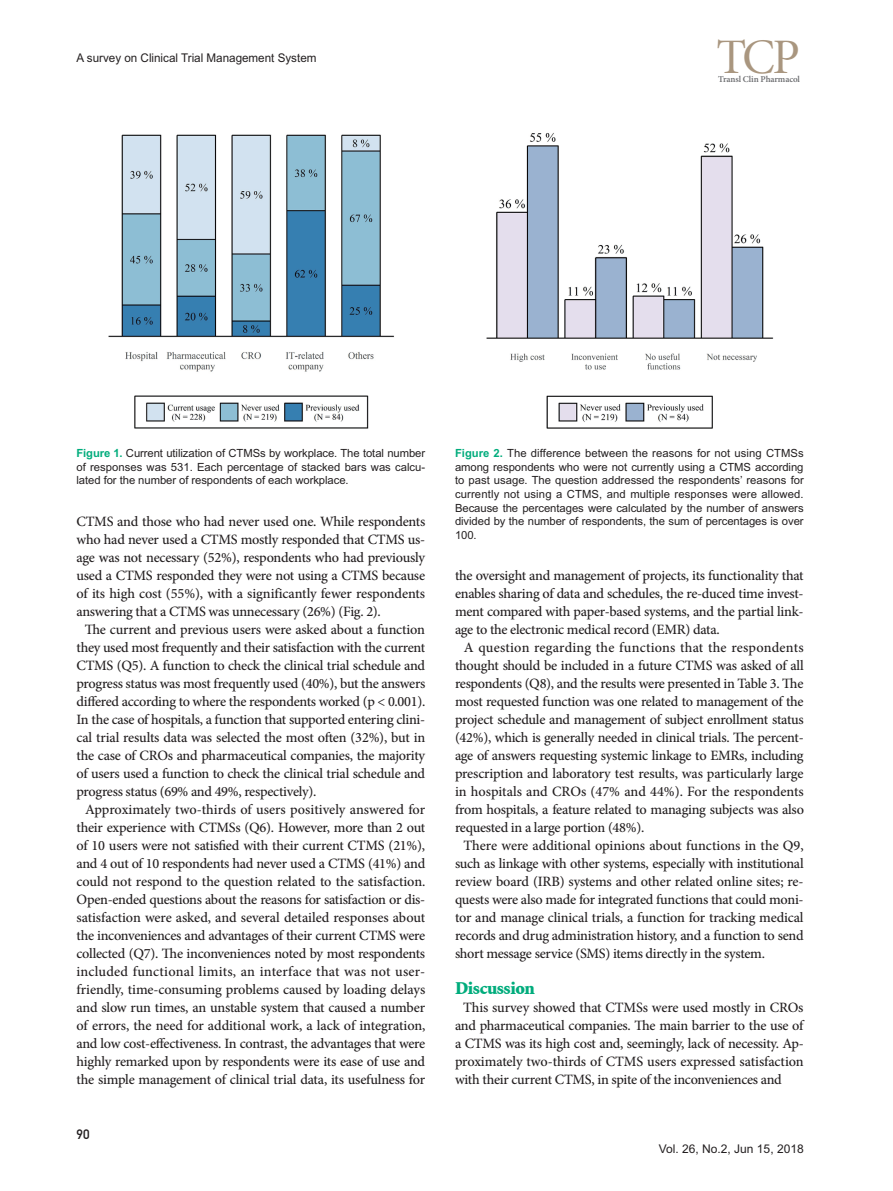
<style>
.page{position:relative;width:893px;height:1191px;background:#fff}
.page>*{position:absolute;margin:0;border:0;box-sizing:border-box;transform-origin:0 0}
.t1{font:49.65px "Minion Pro Subh";color:#a9967f}
.t2{font:900 18px "Minion";letter-spacing:-.02em;color:#00ac7c}
.t3{font:500 14.25px/18px "Minion Pro";letter-spacing:-.02em;color:#231f20;text-align:justify}
.t4{font:500 14.25px "Minion Pro";color:#231f20}
.t5{font:500 14.25px "Minion Pro";letter-spacing:.015em;color:#231f20}
.t6{font:13.5px "DIN 1451 Mittelschrift Regular";color:#231f20}
.t7{font:12px "Arial MT Std";color:#231f20}
.t8{font:11.25px/13.5px "Arial MT Std";letter-spacing:-.005em;color:#231f20;text-align:justify}
.t9{font:600 9px "Minion Pro";letter-spacing:-.01em;color:#6c6d70}
.s1{font-weight:700;color:#00ac7c}
</style>
<div class="page">
<img style="left:108px;top:134px;width:286px;height:295px">
<img style="left:486px;top:133px;width:288px;height:296px">
<p class="t7" style="left:77px;top:51px;width:241px">A survey on Clinical Trial Management System</p>
<h1 class="t1" style="left:716px;top:28px;width:85px">TCP</h1>
<p class="t9" style="left:718px;top:73px;width:83px">Transl Clin Pharmacol</p>
<p class="t8" style="left:77px;top:447px;width:350px"><span class="s1">Figure 1.</span> Current utilization of CTMSs by workplace. The total number of responses was 531. Each percentage of stacked bars was calcu&shy;lated for the number of respondents of each workplace.</p>
<p class="t8" style="left:455px;top:447px;width:350px"><span class="s1">Figure 2.</span> The difference between the reasons for not using CTMSs among respondents who were not currently using a CTMS according to past usage. The question addressed the respondents’ reasons for currently not using a CTMS, and multiple responses were allowed.<br>Because the percentages were calculated by the number of answers divided by the number of respondents, the sum of percentages is over 100.</p>
<p class="t3" style="left:77px;top:512px;width:350px">CTMS and those who had never used one. While respondents</p>
<p class="t3" style="left:77px;top:530px;width:350px">who had never used a CTMS mostly responded that CTMS us-</p>
<p class="t3" style="left:77px;top:548px;width:350px">age was not necessary (52%), respondents who had previously</p>
<p class="t3" style="left:77px;top:566px;width:350px">used a CTMS responded they were not using a CTMS because</p>
<p class="t3" style="left:77px;top:584px;width:350px">of its high cost (55%), with a significantly fewer respondents</p>
<p class="t3" style="left:77px;top:602px;width:306px">answering that a CTMS was unnecessary (26%) (Fig. 2).</p>
<p class="t3" style="left:85px;top:620px;width:342px">The current and previous users were asked about a function</p>
<p class="t3" style="left:77px;top:638px;width:350px">they used most frequently and their satisfaction with the current</p>
<p class="t3" style="left:77px;top:656px;width:350px">CTMS (Q5). A function to check the clinical trial schedule and</p>
<p class="t3" style="left:77px;top:674px;width:350px">progress status was most frequently used (40%), but the answers</p>
<p class="t3" style="left:77px;top:692px;width:350px">differed according to where the respondents worked (p &lt; 0.001).</p>
<p class="t3" style="left:77px;top:710px;width:350px">In the case of hospitals, a function that supported entering clini-</p>
<p class="t3" style="left:77px;top:728px;width:350px">cal trial results data was selected the most often (32%), but in</p>
<p class="t3" style="left:77px;top:746px;width:350px">the case of CROs and pharmaceutical companies, the majority</p>
<p class="t3" style="left:77px;top:764px;width:350px">of users used a function to check the clinical trial schedule and</p>
<p class="t3" style="left:77px;top:782px;width:241px">progress status (69% and 49%, respectively).</p>
<p class="t4" style="left:85px;top:800px;width:341px">Approximately two-thirds of users positively answered for</p>
<p class="t3" style="left:77px;top:818px;width:350px">their experience with CTMSs (Q6). However, more than 2 out</p>
<p class="t3" style="left:77px;top:836px;width:350px">of 10 users were not satisfied with their current CTMS (21%),</p>
<p class="t3" style="left:77px;top:854px;width:350px">and 4 out of 10 respondents had never used a CTMS (41%) and</p>
<p class="t3" style="left:77px;top:872px;width:350px">could not respond to the question related to the satisfaction.</p>
<p class="t3" style="left:77px;top:890px;width:350px">Open-ended questions about the reasons for satisfaction or dis-</p>
<p class="t3" style="left:77px;top:908px;width:350px">satisfaction were asked, and several detailed responses about</p>
<p class="t3" style="left:77px;top:926px;width:350px">the inconveniences and advantages of their current CTMS were</p>
<p class="t3" style="left:77px;top:944px;width:350px">collected (Q7). The inconveniences noted by most respondents</p>
<p class="t5" style="left:77px;top:962px;width:350px">included functional limits, an interface that was not user-</p>
<p class="t3" style="left:77px;top:980px;width:350px">friendly, time-consuming problems caused by loading delays</p>
<p class="t3" style="left:77px;top:998px;width:350px">and slow run times, an unstable system that caused a number</p>
<p class="t3" style="left:77px;top:1016px;width:350px">of errors, the need for additional work, a lack of integration,</p>
<p class="t3" style="left:77px;top:1034px;width:350px">and low cost-effectiveness. In contrast, the advantages that were</p>
<p class="t3" style="left:77px;top:1052px;width:350px">highly remarked upon by respondents were its ease of use and</p>
<p class="t3" style="left:77px;top:1070px;width:350px">the simple management of clinical trial data, its usefulness for</p>
<p class="t3" style="left:455px;top:566px;width:350px">the oversight and management of projects, its functionality that enables sharing of data and schedules, the re-duced time invest&shy;ment compared with paper-based systems, and the partial link&shy;age to the electronic medical record (EMR) data.</p>
<p class="t5" style="left:464px;top:638px;width:341px">A question regarding the functions that the respondents</p>
<p class="t3" style="left:455px;top:656px;width:350px">thought should be included in a future CTMS was asked of all</p>
<p class="t3" style="left:455px;top:674px;width:350px">respondents (Q8), and the results were presented in Table 3. The</p>
<p class="t3" style="left:455px;top:692px;width:350px">most requested function was one related to management of the</p>
<p class="t3" style="left:455px;top:710px;width:350px">project schedule and management of subject enrollment status</p>
<p class="t3" style="left:455px;top:728px;width:350px">(42%), which is generally needed in clinical trials. The percent-</p>
<p class="t3" style="left:455px;top:746px;width:350px">age of answers requesting systemic linkage to EMRs, including</p>
<p class="t3" style="left:455px;top:764px;width:350px">prescription and laboratory test results, was particularly large</p>
<p class="t3" style="left:455px;top:782px;width:350px">in hospitals and CROs (47% and 44%). For the respondents</p>
<p class="t3" style="left:455px;top:800px;width:350px">from hospitals, a feature related to managing subjects was also</p>
<p class="t3" style="left:455px;top:818px;width:191px">requested in a large portion (48%).</p>
<p class="t4" style="left:463px;top:836px;width:342px">There were additional opinions about functions in the Q9,</p>
<p class="t3" style="left:455px;top:854px;width:350px">such as linkage with other systems, especially with institutional</p>
<p class="t3" style="left:455px;top:872px;width:350px">review board (IRB) systems and other related online sites; re-</p>
<p class="t3" style="left:455px;top:890px;width:350px">quests were also made for integrated functions that could moni-</p>
<p class="t3" style="left:455px;top:908px;width:350px">tor and manage clinical trials, a function for tracking medical</p>
<p class="t3" style="left:455px;top:926px;width:350px">records and drug administration history, and a function to send</p>
<p class="t3" style="left:455px;top:944px;width:312px">short message service (SMS) items directly in the system.</p>
<p class="t2" style="left:455px;top:978px;width:81px">Discussion</p>
<p class="t3" style="left:455px;top:998px;width:350px;text-indent:8px">This survey showed that CTMSs were used mostly in CROs and pharmaceutical companies. The main barrier to the use of a CTMS was its high cost and, seemingly, lack of necessity. Ap&shy;proximately two-thirds of CTMS users expressed satisfaction with their current CTMS, in spite of the inconveniences and</p>
<p class="t6" style="left:77px;top:1126px;width:14px">90</p>
<p class="t7" style="left:659px;top:1141px;width:146px">Vol. 26, No.2, Jun 15, 2018</p>
</div>
